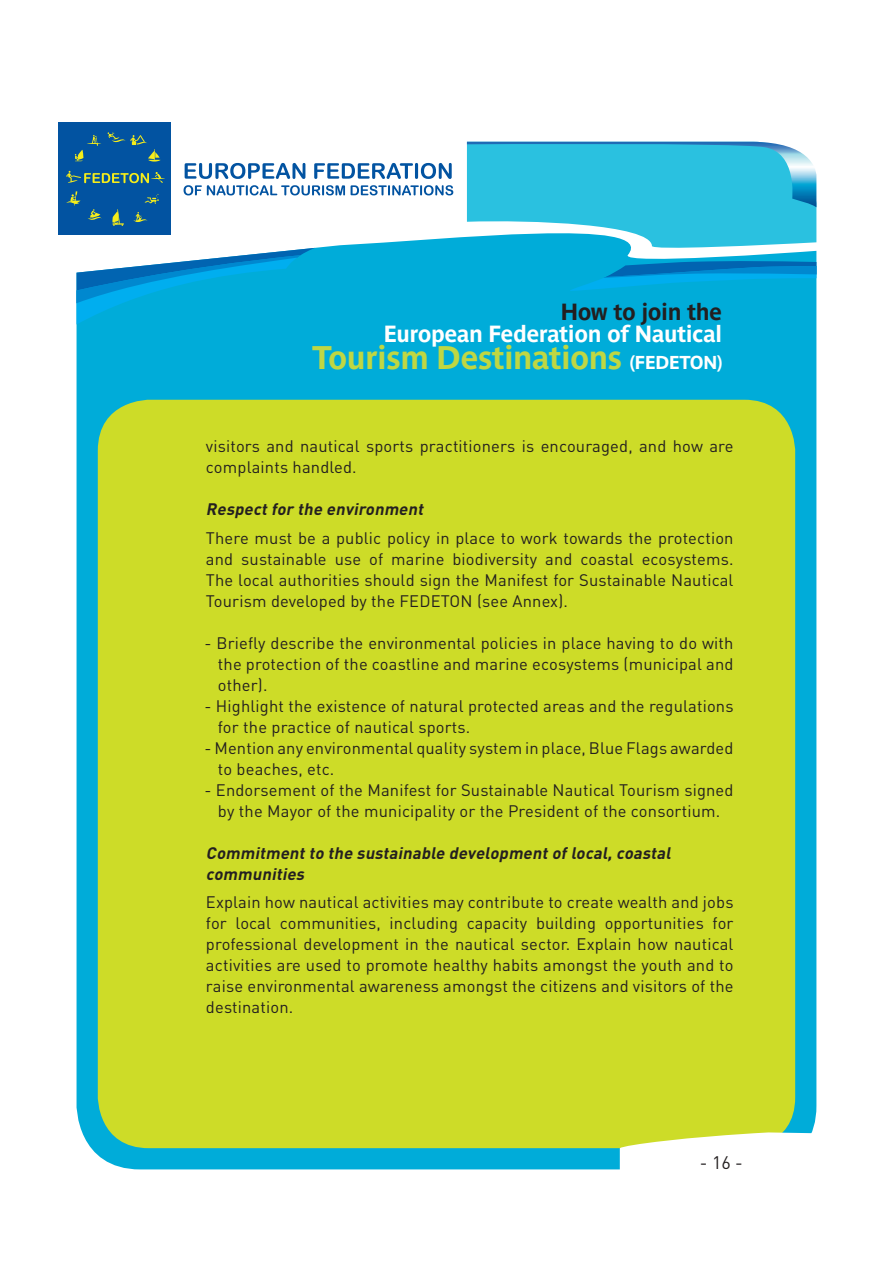
<style>
.page{position:relative;width:893px;height:1263px;background:#fff}
.page>*{position:absolute;margin:0;border:0;box-sizing:border-box;transform-origin:0 0}
.t1{font:700 32.4px "Parisine";letter-spacing:-.02em;color:#bfd743}
.t2{font:700 23.1px "Parisine";letter-spacing:-.02em;color:#fff}
.t3{font:700 23.1px "Parisine";letter-spacing:-.02em;color:#231f20}
.t4{font:18px "DIN";color:#231f20}
.t5{font:16.5px/21px "DIN";letter-spacing:.01em;color:#231f20}
.t6{font:italic 700 16.5px/21px "DIN";color:#231f20}
.s1{font-size:18.6px;color:#fff}
</style>
<div class="page">
<div style="left:77px;top:216px;width:739px;height:953px;background:#00acd9"></div>
<svg style="left:77px;top:248px;width:238px;height:76px"></svg>
<svg style="left:568px;top:261px;width:248px;height:31px;background:#0099d4"></svg>
<div style="left:98px;top:400px;width:697px;height:748px;background:#cddc28;border-radius:51px"></div>
<svg style="left:620px;top:1132px;width:194px;height:37px"></svg>
<svg style="left:467px;top:142px;width:349px;height:109px;background:#3cc3e1"></svg>
<div style="left:58px;top:122px;width:407px;height:113px;background:#fff"></div>
<svg style="left:185px;top:163px;width:120px;height:16px"></svg>
<svg style="left:314px;top:163px;width:138px;height:16px"></svg>
<svg style="left:184px;top:185px;width:161px;height:10px"></svg>
<svg style="left:351px;top:185px;width:102px;height:10px"></svg>
<div style="left:58px;top:122px;width:113px;height:113px;background:#0253a1"></div>
<svg style="left:133px;top:212px;width:15px;height:10px"></svg>
<svg style="left:88px;top:209px;width:14px;height:11px"></svg>
<svg style="left:144px;top:194px;width:15px;height:10px"></svg>
<svg style="left:75px;top:135px;width:26px;height:26px"></svg>
<svg style="left:66px;top:191px;width:15px;height:15px"></svg>
<hr style="left:117px;top:209px;width:3px;height:15px;background:#f6ed1a">
<svg style="left:112px;top:211px;width:12px;height:15px"></svg>
<svg style="left:66px;top:171px;width:99px;height:12px"></svg>
<svg style="left:108px;top:132px;width:52px;height:30px"></svg>
<h2 class="t3" style="left:561px;top:299px;width:163px">How to join the</h2>
<h2 class="t2" style="left:384px;top:320px;width:340px">European Federation of Nautical</h2>
<h1 class="t1" style="left:312px;top:338px;width:411px">Tourism Destinations <span class="s1">(FEDETON)</span></h1>
<p class="t5" style="left:206px;top:436px;width:529px">visitors and nautical sports practitioners is encouraged, and how are complaints handled.</p>
<p class="t6" style="left:206px;top:498px;width:222px">Respectfor the environment</p>
<p class="t5" style="left:206px;top:527px;width:529px;text-align:justify">There must be a public policy in place to work towards the protection and sustainable use of marine biodiversity and coastal ecosystems.<br>The local authorities should sign the Manifest for Sustainable Nautical Tourism developed by the FEDETON (see Annex).</p>
<p class="t5" style="left:218px;top:632px;width:517px;text-align:justify;text-indent:-13px">- Briefly describe the environmental policies in place having to do with the protection of the coastline and marine ecosystems (municipal and other).</p>
<p class="t5" style="left:218px;top:695px;width:517px;text-indent:-13px">- Highlight the existence of natural protected areas and the regulations for the practice of nautical sports.</p>
<p class="t5" style="left:218px;top:737px;width:517px;text-indent:-13px">- Mention any environmental quality system in place, Blue Flags awarded to beaches, etc.</p>
<p class="t5" style="left:204px;top:779px;width:530px;text-align:center">- Endorsement of the Manifest for Sustainable Nautical Tourism signed by the Mayor of the municipality or the President of the consortium.</p>
<p class="t6" style="left:206px;top:842px;width:470px">Commitmentto the sustainable developmentoflocal,coastal communities</p>
<p class="t5" style="left:206px;top:892px;width:529px;text-align:justify">Explain how nautical activities may contribute to create wealth and jobs for local communities, including capacity building opportunities for professional development in the nautical sector. Explain how nautical activities are used to promote healthy habits amongst the youth and to raise environmental awareness amongst the citizens and visitors of the destination.</p>
<p class="t4" style="left:700px;top:1152px;width:45px">- 16 -</p>
</div>
